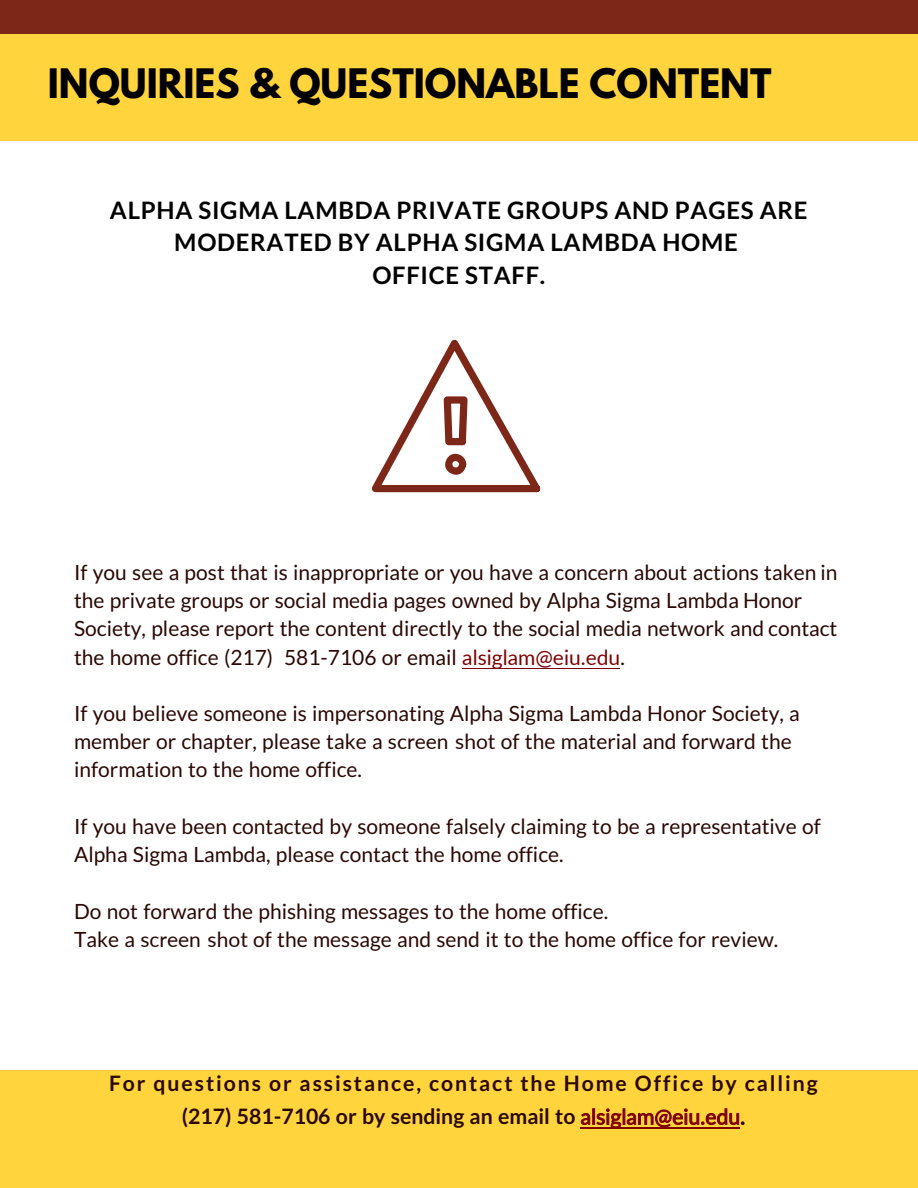
<style>
.page{position:relative;width:918px;height:1188px;background:#fff}
.page>*{position:absolute;margin:0;border:0;box-sizing:border-box;transform-origin:0 0}
.t1{font:700 36px "League Spartan";color:#000}
.t2{font:700 24px/32.7px "Lato";letter-spacing:.03em;color:#000;text-align:center}
.t3{font:700 21.15px/33.6px "Lato";letter-spacing:.09em;color:#2a0804;text-align:center}
.t4{font:21px/28.2px "Lato";color:#2a0804}
.s1{color:#800000}
.s2{font-weight:400;color:#800000}
.s3{font-weight:400}
</style>
<div class="page">
<div style="left:0;top:0;width:918px;height:141px;background:#7d2719"></div>
<div style="left:0;top:1070px;width:918px;height:118px;background:#ffd43d"></div>
<svg style="left:371px;top:339px;width:170px;height:154px"></svg>
<hr style="left:463px;top:668px;width:157px;height:1px;background:#800000">
<hr style="left:581px;top:1127px;width:159px;height:1px;background:#800000">
<div style="left:0;top:34px;width:918px;height:107px;background:#ffd43d"></div>
<h1 class="t1" style="left:48px;top:55px;width:725px">INQUIRIES &amp; QUESTIONABLE CONTENT</h1>
<p class="t2" style="left:110px;top:193px;width:699px">ALPHA SIGMA LAMBDA PRIVATE GROUPS AND PAGES ARE<br>MODERATED BY ALPHA SIGMA LAMBDA HOME<br>OFFICE STAFF.</p>
<p class="t4" style="left:74px;top:558px;width:765px">If you see a post that is inappropriate or you have a concern about actions taken in the private groups or social media pages owned by Alpha Sigma Lambda Honor Society, please report the content directly to the social media network and contact the home office (217) 581-7106 or email <span class="s1">alsiglam@eiu.edu</span>.</p>
<p class="t4" style="left:74px;top:699px;width:727px">If you believe someone is impersonating Alpha Sigma Lambda Honor Society, a member or chapter, please take a screen shot of the material and forward the information to the home office.</p>
<p class="t4" style="left:74px;top:812px;width:748px">If you have been contacted by someone falsely claiming to be a representative of<br>Alpha Sigma Lambda, please contact the home office.</p>
<p class="t4" style="left:74px;top:897px;width:706px">Do not forward the phishing messages to the home office.<br>Take a screen shot of the message and send it to the home office for review.</p>
<p class="t3" style="left:109px;top:1066px;width:710px">For questions or assistance, contact the Home Office by calling (217) 581-7106 or by sending an email to <span class="s2">alsiglam@eiu.edu</span><span class="s3">.</span></p>
</div>
